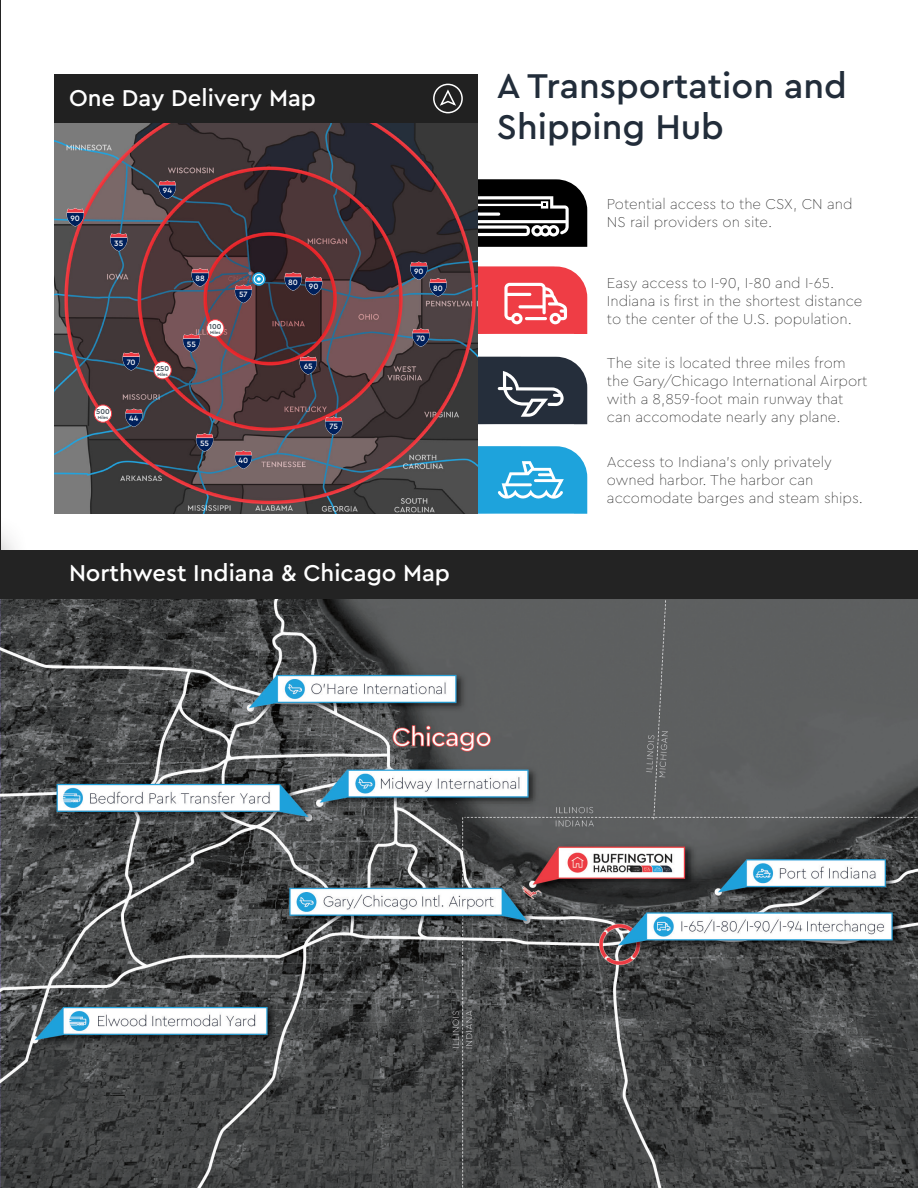
<style>
.page{position:relative;width:918px;height:1188px;background:#fff}
.page>*{position:absolute;margin:0;border:0;box-sizing:border-box;transform-origin:0 0}
.t1{font:500 36px "Cera Pro";color:#222d3a}
.t2{font:500 24px "Cera Pro";color:#fff}
.t3{font:100 15px/18px "Cera Pro";color:#212121}
.t4{font:500 8.1px "Cera Pro";color:#fff}
.t5{font:500 7.5px "Cera Pro";color:#313e48}
.t6{font:500 4.5px "Cera Pro";color:#313e48}
</style>
<div class="page">
<div style="left:0;top:513px;width:30px;height:109px;background:#231f20;opacity:.45"></div>
<svg style="left:477px;top:179px;width:110px;height:68px"></svg>
<svg style="left:477px;top:357px;width:110px;height:67px;background:#3e4651"></svg>
<svg style="left:477px;top:446px;width:110px;height:68px;background:#3daedf"></svg>
<img style="left:54px;top:123px;width:423px;height:391px">
<div style="left:94px;top:405px;width:18px;height:17px;background:#fff;border-radius:50%"></div>
<div style="left:94px;top:405px;width:18px;height:18px;border:1px solid #ee3a43;border-radius:50%"></div>
<div style="left:154px;top:362px;width:17px;height:17px;background:#fff;border-radius:50%"></div>
<div style="left:154px;top:361px;width:18px;height:18px;border:1px solid #ee3a43;border-radius:50%"></div>
<div style="left:207px;top:320px;width:17px;height:17px;background:#fff;border-radius:50%"></div>
<div style="left:206px;top:319px;width:18px;height:18px;border:1px solid #ee3a43;border-radius:50%"></div>
<svg style="left:252px;top:272px;width:14px;height:14px"></svg>
<div style="left:254px;top:274px;width:10px;height:10px;border:1px solid #fff;border-radius:50%"></div>
<div style="left:54px;top:74px;width:423px;height:49px;background:#212121"></div>
<div style="left:433px;top:84px;width:30px;height:29px;border:2px solid #fff;border-radius:50%"></div>
<svg style="left:438px;top:89px;width:20px;height:17px"></svg>
<svg style="left:110px;top:233px;width:17px;height:18px"></svg>
<svg style="left:191px;top:268px;width:18px;height:19px"></svg>
<svg style="left:125px;top:408px;width:18px;height:19px"></svg>
<svg style="left:123px;top:352px;width:17px;height:19px"></svg>
<svg style="left:285px;top:272px;width:37px;height:23px"></svg>
<svg style="left:407px;top:261px;width:180px;height:86px"></svg>
<svg style="left:67px;top:208px;width:17px;height:19px"></svg>
<svg style="left:235px;top:450px;width:17px;height:19px"></svg>
<svg style="left:159px;top:180px;width:17px;height:19px"></svg>
<svg style="left:235px;top:277px;width:26px;height:26px"></svg>
<svg style="left:183px;top:334px;width:17px;height:18px"></svg>
<svg style="left:196px;top:433px;width:17px;height:19px"></svg>
<svg style="left:300px;top:356px;width:17px;height:19px"></svg>
<svg style="left:325px;top:416px;width:17px;height:19px"></svg>
<img style="left:0;top:598px;width:918px;height:590px">
<div style="left:0;top:550px;width:918px;height:48px;background:#232323"></div>
<p class="t2" style="left:69px;top:82px;width:249px">One Day Delivery Map</p>
<p class="t4" style="left:71px;top:213px;width:11px">90</p>
<p class="t4" style="left:114px;top:237px;width:10px">35</p>
<p class="t4" style="left:127px;top:357px;width:10px">70</p>
<p class="t5" style="left:96px;top:407px;width:15px">500</p>
<p class="t6" style="left:98px;top:414px;width:12px">Miles</p>
<p class="t4" style="left:129px;top:413px;width:11px">44</p>
<p class="t4" style="left:163px;top:185px;width:11px">94</p>
<p class="t5" style="left:156px;top:364px;width:15px">250</p>
<p class="t6" style="left:157px;top:371px;width:12px">Miles</p>
<p class="t4" style="left:195px;top:273px;width:11px">88</p>
<p class="t4" style="left:187px;top:338px;width:11px">55</p>
<p class="t5" style="left:209px;top:322px;width:14px">100</p>
<p class="t6" style="left:210px;top:329px;width:12px">Miles</p>
<p class="t4" style="left:239px;top:289px;width:10px">57</p>
<p class="t4" style="left:200px;top:438px;width:11px">55</p>
<p class="t4" style="left:239px;top:455px;width:11px">40</p>
<p class="t4" style="left:288px;top:277px;width:11px">80</p>
<p class="t4" style="left:309px;top:281px;width:11px">90</p>
<p class="t4" style="left:304px;top:361px;width:11px">65</p>
<p class="t4" style="left:329px;top:421px;width:10px">75</p>
<p class="t4" style="left:414px;top:266px;width:11px">90</p>
<p class="t4" style="left:433px;top:283px;width:11px">80</p>
<p class="t4" style="left:416px;top:333px;width:10px">70</p>
<p class="t2" style="left:69px;top:557px;width:383px">Northwest Indiana &amp; Chicago Map</p>
<p class="t1" style="left:497px;top:62px;width:351px">A Transportation and</p>
<p class="t1" style="left:497px;top:103px;width:229px">Shipping Hub</p>
<p class="t3" style="left:607px;top:194px;width:247px">Potential access to the CSX, CN and<br>NS rail providers on site.</p>
<p class="t3" style="left:607px;top:273px;width:257px">Easy access to I-90, I-80 and I-65.<br>Indiana is first in the shortest distance to the center of the U.S. population.</p>
<p class="t3" style="left:607px;top:354px;width:262px">The site is located three miles from the Gary/Chicago International Airport with a 8,859-foot main runway that can accomodate nearly any plane.</p>
<p class="t3" style="left:607px;top:453px;width:258px">Access to Indiana’s only privately owned harbor. The harbor can accomodate barges and steam ships.</p>
</div>
